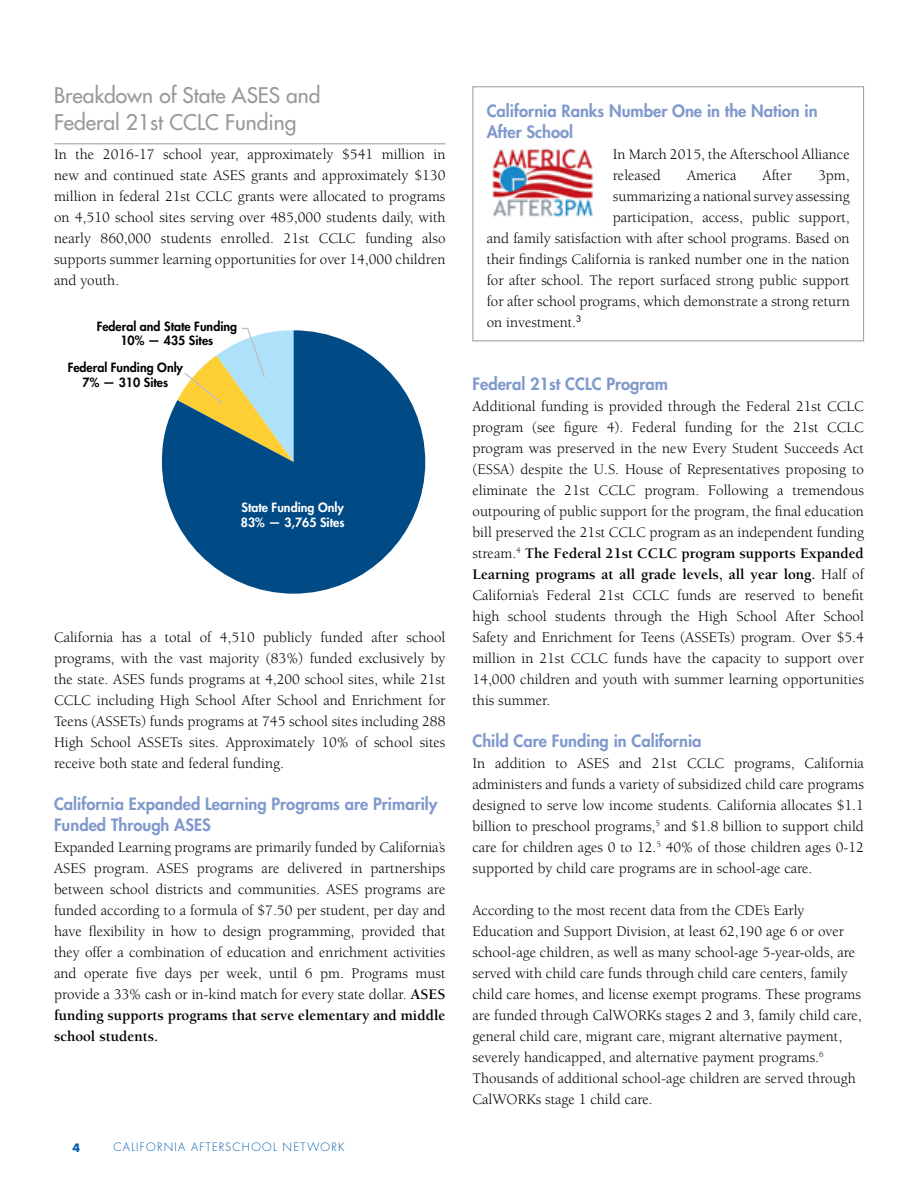
<style>
.page{position:relative;width:918px;height:1188px;background:#fff}
.page>*{position:absolute;margin:0;border:0;box-sizing:border-box;transform-origin:0 0}
.t1{font:21px/27px "Futura";color:#99989a}
.t2{font:800 16.5px/21px "Futura";color:#8099cd}
.t3{font:15px/21px "Berkeley";color:#000;text-align:justify}
.t4{font:800 12.45px/14.9px "Futura";color:#000;text-align:center}
.t5{font:800 12.45px/14.9px "Futura";color:#fff}
.t6{font:300 11.25px "Futura";letter-spacing:.11em;color:#005daa}
.t7{font:700 11.25px "Futura";color:#005daa}
.s1{font-weight:700}
</style>
<div class="page">
<hr style="left:54px;top:143px;width:392px;height:1px;background:#99989a">
<svg style="left:162px;top:330px;width:263px;height:264px;fill:#004b85"></svg>
<svg style="left:177px;top:327px;width:117px;height:135px"></svg>
<img style="left:492px;top:148px;width:102px;height:70px">
<div style="left:472px;top:86px;width:392px;height:255px;border:1px solid #99989a"></div>
<h1 class="t1" style="left:54px;top:82px;width:268px">Breakdown of State ASES and<br>Federal 21st CCLC Funding</h1>
<p class="t3" style="left:54px;top:144px;width:393px">In the 2016-17 school year, approximately $541 million in new and continued state ASES grants and approximately $130 million in federal 21st CCLC grants were allocated to programs on 4,510 school sites serving over 485,000 students daily, with nearly 860,000 students enrolled. 21st CCLC funding also supports summer learning opportunities for over 14,000 children and youth.</p>
<p class="t4" style="left:97px;top:319px;width:142px">Federal and State Funding<br>10% — 435 Sites</p>
<p class="t4" style="left:68px;top:360px;width:117px">Federal Funding Only<br>7% — 310 Sites</p>
<p class="t5" style="left:241px;top:500px;width:105px">State Funding Only<br>83% — 3,765 Sites</p>
<p class="t3" style="left:54px;top:627px;width:393px">California has a total of 4,510 publicly funded after school programs, with the vast majority (83%) funded exclusively by the state. ASES funds programs at 4,200 school sites, while 21st CCLC including High School After School and Enrichment for Teens (ASSETs) funds programs at 745 school sites including 288<br>High School ASSETs sites. Approximately 10% of school sites receive both state and federal funding.</p>
<p class="t2" style="left:54px;top:793px;width:385px">California Expanded Learning Programs are Primarily<br>Funded Through ASES</p>
<p class="t3" style="left:54px;top:837px;width:393px">Expanded Learning programs are primarily funded by California’s ASES program. ASES programs are delivered in partnerships between school districts and communities. ASES programs are funded according to a formula of $7.50 per student, per day and have flexibility in how to design programming, provided that they offer a combination of education and enrichment activities and operate five days per week, until 6 pm. Programs must provide a 33% cash or in-kind match for every state dollar. <span class="s1">ASES funding supports programs that serve elementary and middle school students.</span></p>
<p class="t7" style="left:73px;top:1140px;width:9px">4</p>
<p class="t6" style="left:113px;top:1140px;width:233px">CALIFORNIA AFTERSCHOOL NETWORK</p>
<p class="t2" style="left:487px;top:100px;width:332px">California Ranks Number One in the Nation in<br>After School</p>
<p class="t3" style="left:613px;top:144px;width:238px">In March 2015, the Afterschool Alliance released</p>
<p class="t3" style="left:687px;top:165px;width:51px">America</p>
<p class="t3" style="left:763px;top:165px;width:31px">After</p>
<p class="t3" style="left:818px;top:165px;width:33px">3pm,</p>
<p class="t3" style="left:613px;top:186px;width:238px">summarizing a national survey assessing</p>
<p class="t3" style="left:613px;top:207px;width:238px">participation, access, public support,</p>
<p class="t3" style="left:487px;top:228px;width:364px">and family satisfaction with after school programs. Based on</p>
<p class="t3" style="left:487px;top:249px;width:364px">their findings California is ranked number one in the nation</p>
<p class="t3" style="left:487px;top:270px;width:365px">for after school. The report surfaced strong public support</p>
<p class="t3" style="left:487px;top:291px;width:365px">for after school programs, which demonstrate a strong return</p>
<p class="t3" style="left:487px;top:312px;width:96px">on investment.<sup>3</sup></p>
<p class="t2" style="left:472px;top:373px;width:197px">Federal 21st CCLC Program</p>
<p class="t3" style="left:472px;top:396px;width:393px">Additional funding is provided through the Federal 21st CCLC program (see figure 4). Federal funding for the 21st CCLC program was preserved in the new Every Student Succeeds Act (ESSA) despite the U.S. House of Representatives proposing to eliminate the 21st CCLC program. Following a tremendous outpouring of public support for the program, the final education bill preserved the 21st CCLC program as an independent funding stream.<sup>4</sup> <span class="s1">The Federal 21st CCLC program supports Expanded Learning programs at all grade levels, all year long.</span> Half of California’s Federal 21st CCLC funds are reserved to benefit high school students through the High School After School Safety and Enrichment for Teens (ASSETs) program. Over $5.4 million in 21st CCLC funds have the capacity to support over 14,000 children and youth with summer learning opportunities this summer.</p>
<p class="t2" style="left:472px;top:730px;width:231px">Child Care Funding in California</p>
<p class="t3" style="left:472px;top:753px;width:393px">In addition to ASES and 21st CCLC programs, California administers and funds a variety of subsidized child care programs designed to serve low income students. California allocates $1.1 billion to preschool programs,<sup>5</sup> and $1.8 billion to support child care for children ages 0 to 12.<sup>5</sup> 40% of those children ages 0-12 supported by child care programs are in school-age care.</p>
<p class="t3" style="left:472px;top:900px;width:391px;text-align:left">According to the most recent data from the CDE’s Early Education and Support Division, at least 62,190 age 6 or over school-age children, as well as many school-age 5-year-olds, are served with child care funds through child care centers, family child care homes, and license exempt programs. These programs are funded through CalWORKs stages 2 and 3, family child care, general child care, migrant care, migrant alternative payment, severely handicapped, and alternative payment programs.<sup>6<br></sup>Thousands of additional school-age children are served through CalWORKs stage 1 child care.</p>
</div>
